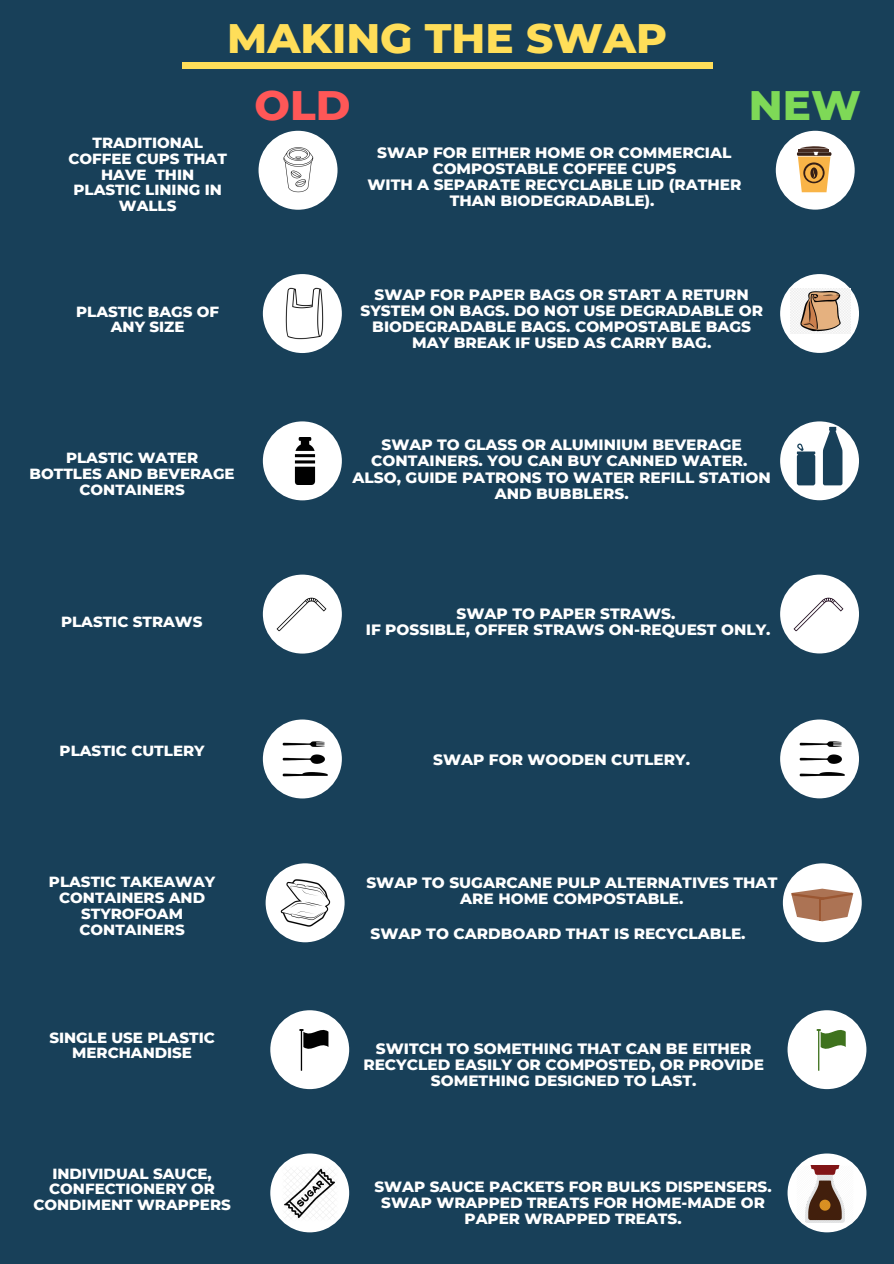
<style>
.page{position:relative;width:894px;height:1264px;background:#fff}
.page>*{position:absolute;margin:0;border:0;box-sizing:border-box;transform-origin:0 0}
.t1{font:800 42px "Montserrat";color:#ffde59}
.t2{font:800 42px "Montserrat";color:#ff5757}
.t3{font:800 42px "Montserrat";color:#7ed957}
.t4{font:800 15.3px/16px "Montserrat";color:#fff;text-align:center}
.t5{font:800 15.15px/15.9px "Montserrat";color:#fff;text-align:center}
.t6{font:800 15px/15.8px "Montserrat";color:#fff;text-align:center}
</style>
<div class="page">
<div style="left:0;top:0;width:893px;height:1263px;background:#184059"></div>
<div style="left:258px;top:131px;width:79px;height:79px;background:#fff;border-radius:50%"></div>
<img style="left:283px;top:147px;width:31px;height:46px">
<div style="left:263px;top:574px;width:79px;height:79px;background:#fff;border-radius:50%"></div>
<img style="left:276px;top:597px;width:51px;height:35px">
<div style="left:263px;top:719px;width:79px;height:79px;background:#fff;border-radius:50%"></div>
<img style="left:282px;top:732px;width:51px;height:54px">
<div style="left:263px;top:421px;width:79px;height:79px;background:#fff;border-radius:50%"></div>
<img style="left:294px;top:438px;width:22px;height:46px">
<div style="left:263px;top:274px;width:79px;height:79px;background:#fff;border-radius:50%"></div>
<img style="left:274px;top:284px;width:60px;height:60px">
<div style="left:265px;top:863px;width:79px;height:79px;background:#fff;border-radius:50%"></div>
<img style="left:280px;top:879px;width:51px;height:48px">
<div style="left:270px;top:1010px;width:79px;height:79px;background:#fff;border-radius:50%"></div>
<svg style="left:299px;top:1029px;width:29px;height:24px"></svg>
<div style="left:270px;top:1153px;width:79px;height:79px;background:#fff;border-radius:50%"></div>
<img style="left:284px;top:1165px;width:54px;height:56px">
<div style="left:775px;top:131px;width:79px;height:79px;background:#fff;border-radius:50%"></div>
<div style="left:779px;top:574px;width:79px;height:79px;background:#fff;border-radius:50%"></div>
<img style="left:793px;top:597px;width:51px;height:35px">
<div style="left:779px;top:719px;width:79px;height:79px;background:#fff;border-radius:50%"></div>
<img style="left:799px;top:732px;width:50px;height:53px">
<div style="left:779px;top:421px;width:79px;height:79px;background:#fff;border-radius:50%"></div>
<div style="left:779px;top:274px;width:79px;height:79px;background:#fff;border-radius:50%"></div>
<div style="left:782px;top:863px;width:79px;height:79px;background:#fff;border-radius:50%"></div>
<div style="left:787px;top:1010px;width:79px;height:79px;background:#fff;border-radius:50%"></div>
<svg style="left:816px;top:1029px;width:29px;height:24px"></svg>
<div style="left:787px;top:1153px;width:79px;height:79px;background:#fff;border-radius:50%"></div>
<img style="left:790px;top:289px;width:60px;height:45px">
<svg style="left:797px;top:146px;width:34px;height:46px"></svg>
<svg style="left:822px;top:427px;width:20px;height:58px"></svg>
<svg style="left:796px;top:443px;width:19px;height:42px"></svg>
<img style="left:795px;top:1165px;width:50px;height:57px">
<svg style="left:791px;top:888px;width:62px;height:33px"></svg>
<div style="left:182px;top:62px;width:530px;height:7px;background:#ffde59"></div>
<h1 class="t1" style="left:227px;top:12px;width:441px">MAKING THE SWAP</h1>
<h1 class="t2" style="left:254px;top:79px;width:97px">OLD</h1>
<h1 class="t3" style="left:748px;top:79px;width:113px">NEW</h1>
<p class="t6" style="left:68px;top:135px;width:160px">TRADITIONAL<br>COFFEE CUPS THAT<br>HAVE THIN<br>PLASTIC LINING IN<br>WALLS</p>
<p class="t4" style="left:367px;top:144px;width:375px">SWAP FOR EITHER HOME OR COMMERCIAL<br>COMPOSTABLE COFFEE CUPS<br>WITH A SEPARATE RECYCLABLE LID (RATHER<br>THAN BIODEGRADABLE).</p>
<p class="t6" style="left:76px;top:303px;width:144px">PLASTIC BAGS OF<br>ANY SIZE</p>
<p class="t6" style="left:30px;top:450px;width:206px">PLASTIC WATER<br>BOTTLES AND BEVERAGE<br>CONTAINERS</p>
<p class="t6" style="left:61px;top:613px;width:143px">PLASTIC STRAWS</p>
<p class="t6" style="left:60px;top:743px;width:146px">PLASTIC CUTLERY</p>
<p class="t6" style="left:49px;top:874px;width:168px">PLASTIC TAKEAWAY<br>CONTAINERS AND<br>STYROFOAM<br>CONTAINERS</p>
<p class="t6" style="left:49px;top:1029px;width:167px">SINGLE USE PLASTIC<br>MERCHANDISE</p>
<p class="t6" style="left:33px;top:1165px;width:199px">INDIVIDUAL SAUCE,<br>CONFECTIONERY OR<br>CONDIMENT WRAPPERS</p>
<p class="t4" style="left:360px;top:287px;width:404px">SWAP FOR PAPER BAGS OR START A RETURN SYSTEM ON BAGS. DO NOT USE DEGRADABLE OR BIODEGRADABLE BAGS. COMPOSTABLE BAGS MAY BREAK IF USED AS CARRY BAG.</p>
<p class="t4" style="left:352px;top:437px;width:419px">SWAP TO GLASS OR ALUMINIUM BEVERAGE<br>CONTAINERS. YOU CAN BUY CANNED WATER.<br>ALSO, GUIDE PATRONS TO WATER REFILL STATION<br>AND BUBBLERS.</p>
<p class="t4" style="left:366px;top:606px;width:406px">SWAP TO PAPER STRAWS.<br>IF POSSIBLE, OFFER STRAWS ON-REQUEST ONLY.</p>
<p class="t4" style="left:433px;top:751px;width:258px">SWAP FOR WOODEN CUTLERY.</p>
<p class="t4" style="left:366px;top:874px;width:412px">SWAP TO SUGARCANE PULP ALTERNATIVES THAT<br>ARE HOME COMPOSTABLE.</p>
<p class="t4" style="left:370px;top:925px;width:376px">SWAP TO CARDBOARD THAT IS RECYCLABLE.</p>
<p class="t4" style="left:363px;top:1040px;width:402px">SWITCH TO SOMETHING THAT CAN BE EITHER<br>RECYCLED EASILY OR COMPOSTED, OR PROVIDE<br>SOMETHING DESIGNED TO LAST.</p>
<p class="t5" style="left:374px;top:1178px;width:398px">SWAP SAUCE PACKETS FOR BULKS DISPENSERS.<br>SWAP WRAPPED TREATS FOR HOME-MADE OR<br>PAPER WRAPPED TREATS.</p>
</div>
